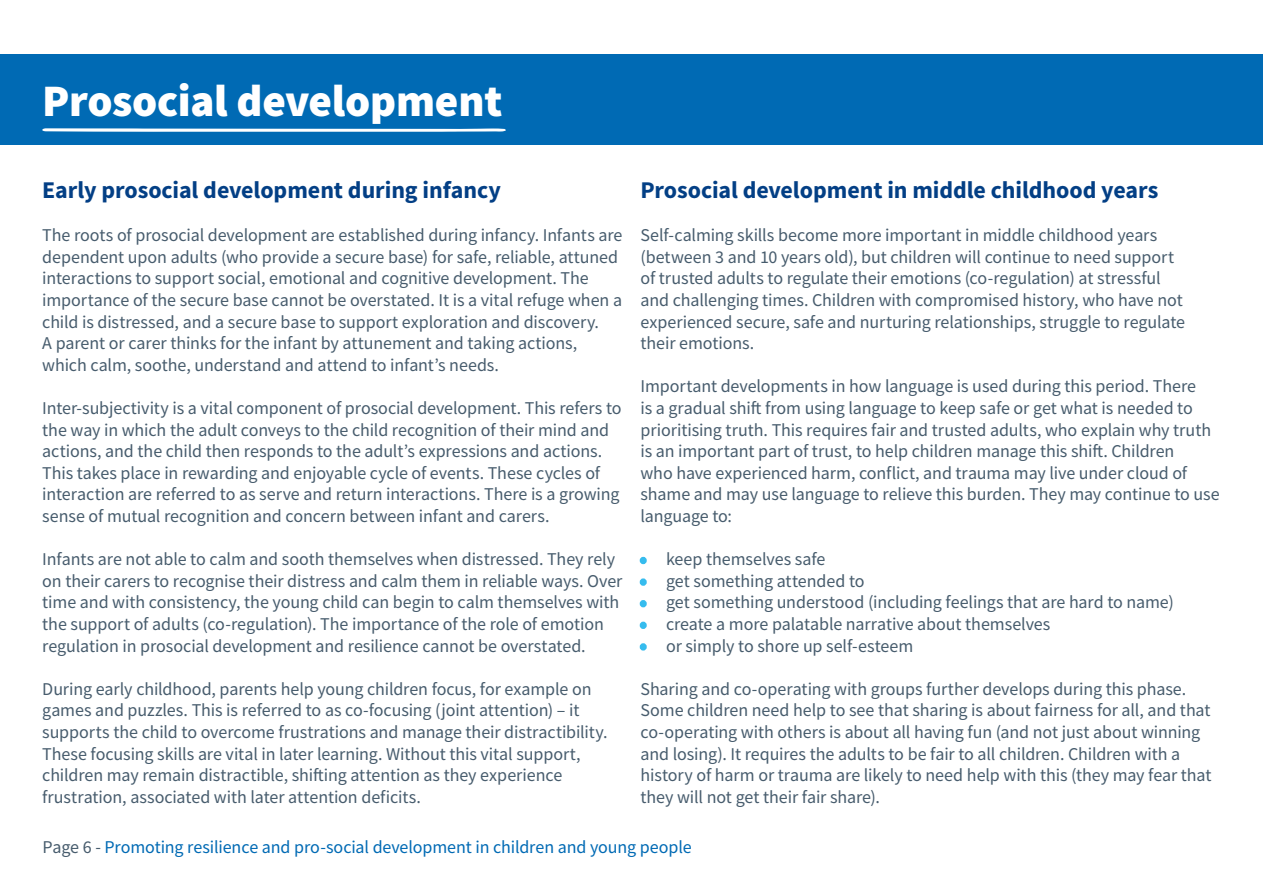
<style>
.page{position:relative;width:1263px;height:893px;background:#fff}
.page>*{position:absolute;margin:0;border:0;box-sizing:border-box;transform-origin:0 0}
.t1{font:900 45px "Source Sans Pro";letter-spacing:-.005em;color:#fff}
.t2{font:700 24px "Source Sans Pro";letter-spacing:-.005em;color:#033f85}
.Bullets_-_light_blue{font:18px/21.6px "Source Sans Pro";letter-spacing:-.005em;color:#475c6d}
.t3{font:18px "Source Sans Pro";letter-spacing:-.005em;color:#006ab4}
.s1{color:#36bcee}
.s2{color:#475c6d}
</style>
<div class="page">
<div style="left:0;top:54px;width:1263px;height:90px;background:#006ab4"></div>
<svg style="left:42px;top:128px;width:464px;height:4px"></svg>
<h1 class="t1" style="left:42px;top:70px;width:462px">Prosocial development</h1>
<h2 class="t2" style="left:42px;top:174px;width:460px">Early prosocial development during infancy</h2>
<p class="Bullets_-_light_blue" style="left:42px;top:224px;width:582px">The roots of prosocial development are established during infancy. Infants are dependent upon adults (who provide a secure base) for safe, reliable, attuned interactions to support social, emotional and cognitive development. The importance of the secure base cannot be overstated. It is a vital refuge when a child is distressed, and a secure base to support exploration and discovery.</p>
<p class="Bullets_-_light_blue" style="left:42px;top:332px;width:537px">A parent or carer thinks for the infant by attunement and taking actions, which calm, soothe, understand and attend to infant’s needs.</p>
<p class="Bullets_-_light_blue" style="left:42px;top:397px;width:581px">Inter-subjectivity is a vital component of prosocial development. This refers to the way in which the adult conveys to the child recognition of their mind and actions, and the child then responds to the adult’s expressions and actions.<br>This takes place in rewarding and enjoyable cycle of events. These cycles of interaction are referred to as serve and return interactions. There is a growing sense of mutual recognition and concern between infant and carers.</p>
<p class="Bullets_-_light_blue" style="left:42px;top:548px;width:582px">Infants are not able to calm and sooth themselves when distressed. They rely on their carers to recognise their distress and calm them in reliable ways. Over time and with consistency, the young child can begin to calm themselves with the support of adults (co-regulation). The importance of the role of emotion regulation in prosocial development and resilience cannot be overstated.</p>
<p class="Bullets_-_light_blue" style="left:42px;top:678px;width:567px">During early childhood, parents help young children focus, for example on games and puzzles. This is referred to as co-focusing (joint attention) – it supports the child to overcome frustrations and manage their distractibility.<br>These focusing skills are vital in later learning. Without this vital support, children may remain distractible, shifting attention as they experience frustration, associated with later attention deficits.</p>
<h2 class="t2" style="left:640px;top:174px;width:519px">Prosocial development in middle childhood years</h2>
<p class="Bullets_-_light_blue" style="left:640px;top:224px;width:546px">Self-calming skills become more important in middle childhood years (between 3 and 10 years old), but children will continue to need support of trusted adults to regulate their emotions (co-regulation) at stressful and challenging times. Children with compromised history, who have not experienced secure, safe and nurturing relationships, struggle to regulate their emotions.</p>
<p class="Bullets_-_light_blue" style="left:640px;top:376px;width:581px">Important developments in how language is used during this period. There<br>is a gradual shift from using language to keep safe or get what is needed to prioritising truth. This requires fair and trusted adults, who explain why truth is an important part of trust, to help children manage this shift. Children<br>who have experienced harm, conflict, and trauma may live under cloud of shame and may use language to relieve this burden. They may continue to use language to:</p>
<p class="Bullets_-_light_blue" style="left:640px;top:548px;width:186px"><span class="s1">•</span> keep themselves safe</p>
<p class="Bullets_-_light_blue" style="left:640px;top:570px;width:226px"><span class="s1">•</span> get something attended to</p>
<p class="Bullets_-_light_blue" style="left:640px;top:592px;width:535px"><span class="s1">•</span> get something understood (including feelings that are hard to name)</p>
<p class="Bullets_-_light_blue" style="left:640px;top:613px;width:411px"><span class="s1">•</span> create a more palatable narrative about themselves</p>
<p class="Bullets_-_light_blue" style="left:640px;top:635px;width:274px"><span class="s1">•</span> or simply to shore up self-esteem</p>
<p class="Bullets_-_light_blue" style="left:640px;top:678px;width:572px">Sharing and co-operating with groups further develops during this phase.<br>Some children need help to see that sharing is about fairness for all, and that co-operating with others is about all having fun (and not just about winning and losing). It requires the adults to be fair to all children. Children with a history of harm or trauma are likely to need help with this (they may fear that they will not get their fair share).</p>
<p class="t3" style="left:43px;top:835px;width:651px"><span class="s2">Page 6 -</span> Promoting resilience and pro-social development in children and young people</p>
</div>
